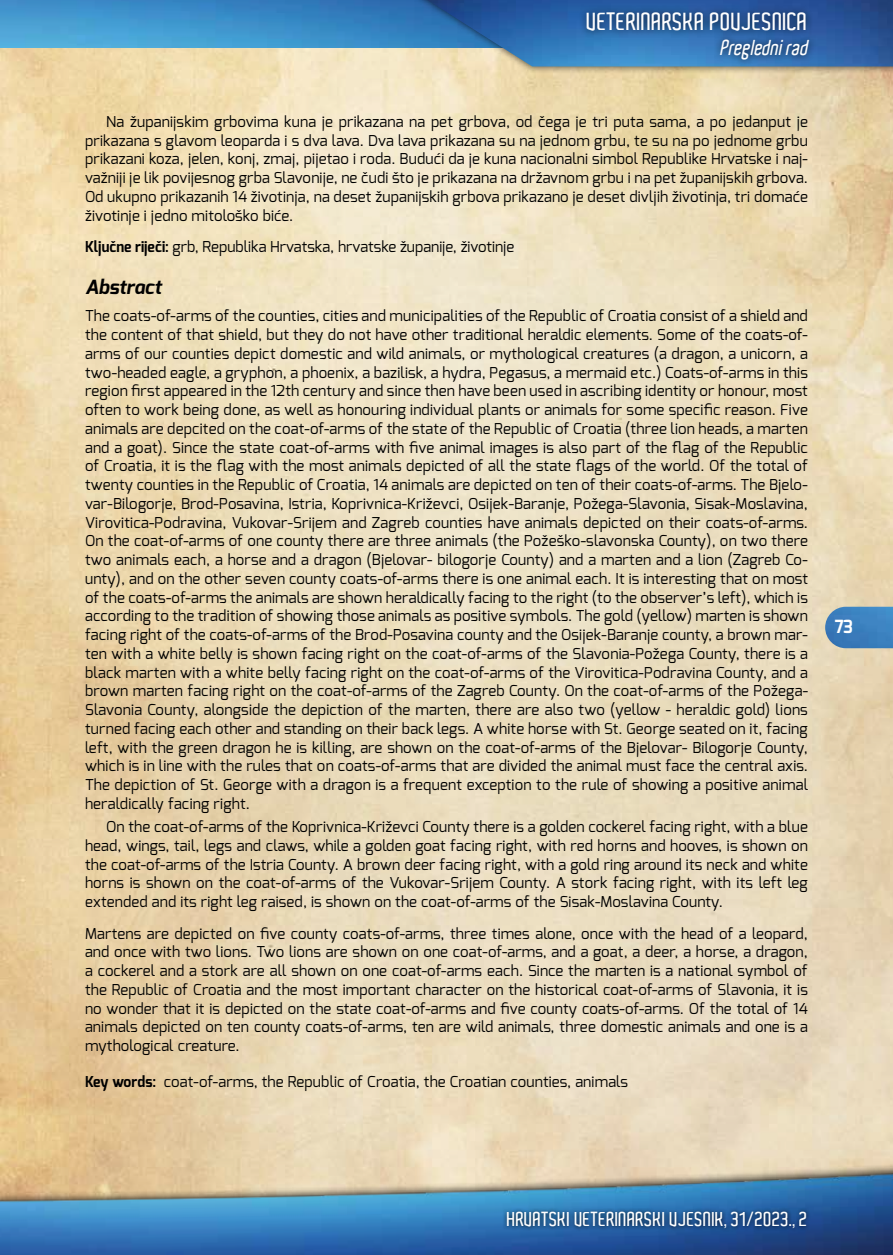
<style>
.page{position:relative;width:893px;height:1255px;background:#fff}
.page>*{position:absolute;margin:0;border:0;box-sizing:border-box;transform-origin:0 0}
.t1{font:600 24px "Aldo";color:#fff}
.t2{font:italic 600 21px "Aldo";color:#fff;scale:.9 1}
.t3{font:600 19.5px "Aldo";color:#fff}
.t4{font:italic 700 19.5px "Exo";color:#000}
.t5{font:700 18.15px "Exo";color:#fff;scale:.9 1}
.t6{font:15px/18.8px "Exo";letter-spacing:.01em;color:#000;text-align:justify}
.s1{font-weight:700}
</style>
<div class="page">
<img style="left:0;top:47px;width:893px;height:1106px">
<img style="left:0;top:1153px;width:893px;height:101px">
<img style="left:825px;top:606px;width:68px;height:42px">
<img style="left:0;top:0;width:388px;height:47px">
<div style="left:388px;top:0;width:505px;height:75px;background:#000;opacity:.75"></div>
<img style="left:395px;top:0;width:498px;height:66px">
<div style="left:503px;top:1207px;width:308px;height:25px;background:#000;opacity:.75"></div>
<div style="left:579px;top:5px;width:237px;height:62px;background:#000;opacity:.75"></div>
<h1 class="t1" style="left:587px;top:8px;width:222px">VETERINARSKA POVJESNICA</h1>
<h2 class="t2" style="left:720px;top:36px;width:104px">Preglednirad</h2>
<p class="t6" style="left:85px;top:112px;width:724px;text-indent:21px">Na županijskim grbovima kuna je prikazana na pet grbova, od čega je tri puta sama, a po jedanput je prikazana s glavom leoparda i s dva lava. Dva lava prikazana su na jednom grbu, te su na po jednome grbu prikazani koza, jelen, konj, zmaj, pijetao i roda. Budući da je kuna nacionalni simbol Republike Hrvatske i naj&shy;važniji je lik povijesnog grba Slavonije, ne čudi što je prikazana na državnom grbu i na pet županijskih grbova.<br>Od ukupno prikazanih 14 životinja, na deset županijskih grbova prikazano je deset divljih životinja, tri domaće životinje i jedno mitološko biće.</p>
<p class="t6" style="left:85px;top:237px;width:431px"><span class="s1">Ključne riječi:</span> grb, Republika Hrvatska, hrvatske županije, životinje</p>
<h3 class="t4" style="left:85px;top:274px;width:78px">Abstract</h3>
<p class="t6" style="left:85px;top:306px;width:725px">The coats-of-arms of the counties, cities and municipalities of the Republic of Croatia consist of a shield and the content of that shield, but they do not have other traditional heraldic elements. Some of the coats-of&shy;arms of our counties depict domestic and wild animals, or mythological creatures (a dragon, a unicorn, a two-headed eagle, a gryphon, a phoenix, a bazilisk, a hydra, Pegasus, a mermaid etc.) Coats-of-arms in this region first appeared in the 12th century and since then have been used in ascribing identity or honour, most often to work being done, as well as honouring individual plants or animals for some specific reason. Five animals are depcited on the coat-of-arms of the state of the Republic of Croatia (three lion heads, a marten and a goat). Since the state coat-of-arms with five animal images is also part of the flag of the Republic of Croatia, it is the flag with the most animals depicted of all the state flags of the world. Of the total of twenty counties in the Republic of Croatia, 14 animals are depicted on ten of their coats-of-arms. The Bjelo&shy;var-Bilogorje, Brod-Posavina, Istria, Koprivnica-Križevci, Osijek-Baranje, Požega-Slavonia, Sisak-Moslavina, Virovitica-Podravina, Vukovar-Srijem and Zagreb counties have animals depicted on their coats-of-arms.<br>On the coat-of-arms of one county there are three animals (the Požeško-slavonska County), on two there two animals each, a horse and a dragon (Bjelovar- bilogorje County) and a marten and a lion (Zagreb Co&shy;unty), and on the other seven county coats-of-arms there is one animal each. It is interesting that on most of the coats-of-arms the animals are shown heraldically facing to the right (to the observer’s left), which is according to the tradition of showing those animals as positive symbols. The gold (yellow) marten is shown facing right of the coats-of-arms of the Brod-Posavina county and the Osijek-Baranje county, a brown mar&shy;ten with a white belly is shown facing right on the coat-of-arms of the Slavonia-Požega County, there is a black marten with a white belly facing right on the coat-of-arms of the Virovitica-Podravina County, and a brown marten facing right on the coat-of-arms of the Zagreb County. On the coat-of-arms of the Požega-Slavonia County, alongside the depiction of the marten, there are also two (yellow - heraldic gold) lions turned facing each other and standing on their back legs. A white horse with St. George seated on it, facing left, with the green dragon he is killing, are shown on the coat-of-arms of the Bjelovar- Bilogorje County, which is in line with the rules that on coats-of-arms that are divided the animal must face the central axis.<br>The depiction of St. George with a dragon is a frequent exception to the rule of showing a positive animal heraldically facing right.</p>
<p class="t6" style="left:85px;top:817px;width:724px;text-indent:21px">On the coat-of-arms of the Koprivnica-Križevci County there is a golden cockerel facing right, with a blue head, wings, tail, legs and claws, while a golden goat facing right, with red horns and hooves, is shown on the coat-of-arms of the Istria County. A brown deer facing right, with a gold ring around its neck and white horns is shown on the coat-of-arms of the Vukovar-Srijem County. A stork facing right, with its left leg extended and its right leg raised, is shown on the coat-of-arms of the Sisak-Moslavina County.</p>
<p class="t6" style="left:85px;top:923px;width:724px">Martens are depicted on five county coats-of-arms, three times alone, once with the head of a leopard, and once with two lions. Two lions are shown on one coat-of-arms, and a goat, a deer, a horse, a dragon, a cockerel and a stork are all shown on one coat-of-arms each. Since the marten is a national symbol of the Republic of Croatia and the most important character on the historical coat-of-arms of Slavonia, it is no wonder that it is depicted on the state coat-of-arms and five county coats-of-arms. Of the total of 14 animals depicted on ten county coats-of-arms, ten are wild animals, three domestic animals and one is a mythological creature.</p>
<p class="t6" style="left:85px;top:1071px;width:544px"><span class="s1">Key words:</span> coat-of-arms, the Republic of Croatia, the Croatian counties, animals</p>
<p class="t5" style="left:835px;top:614px;width:22px">73</p>
<h3 class="t3" style="left:507px;top:1207px;width:302px">HRVATSKI VETERINARSKI VJESNIK, 31/2023., 2</h3>
</div>
